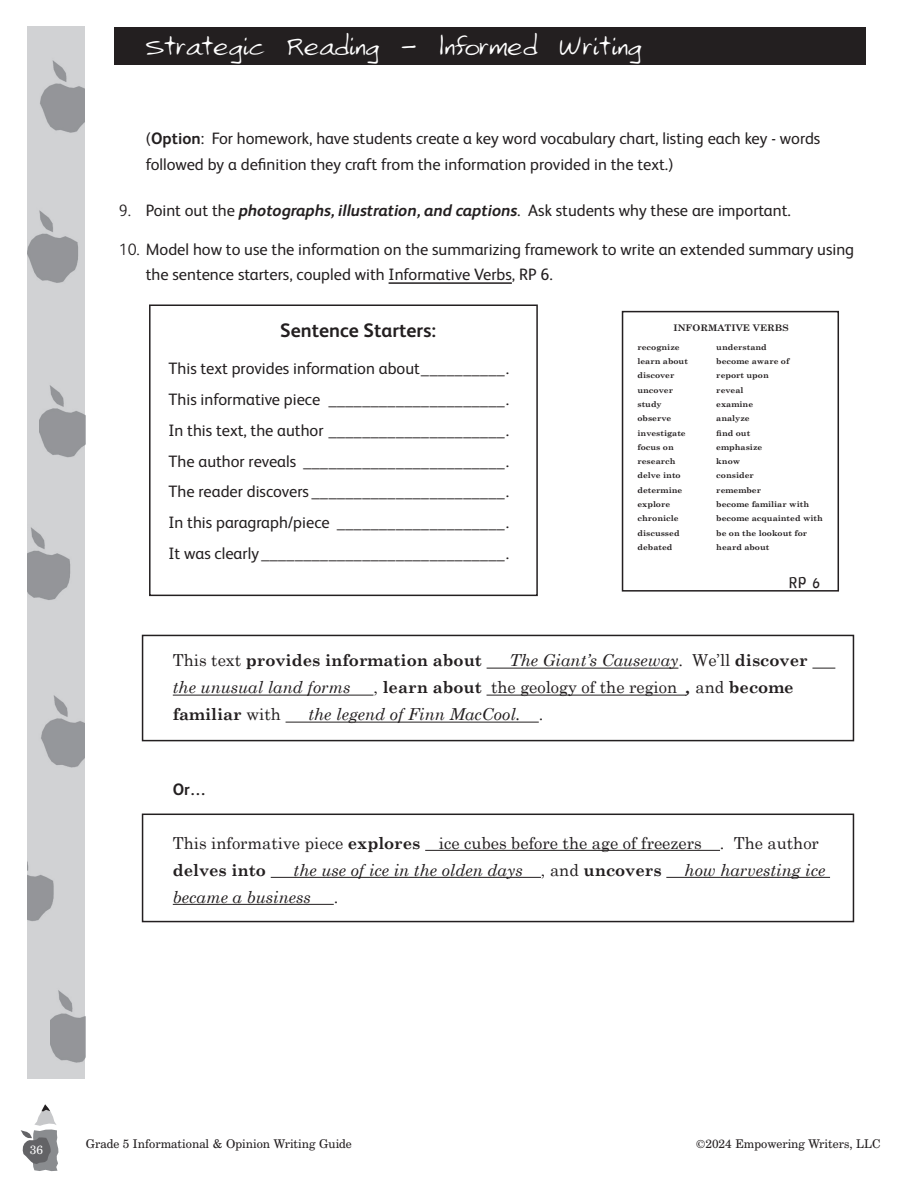
<style>
.page{position:relative;width:918px;height:1188px;background:#fff}
.page>*{position:absolute;margin:0;border:0;box-sizing:border-box;transform-origin:0 0}
.t1{font:25.5px "Larkins Hand";color:#fff}
.t2{font:700 19.5px "FS Albert";color:#231f20}
.t3{font:16.5px/30.8px "FS Albert";color:#231f20}
.t4{font:italic 16.5px "Century Schoolbook";color:#231f20}
.t5{font:16.5px/27px "Century Schoolbook";color:#231f20}
.t6{font:700 16.5px "Century Schoolbook";color:#231f20}
.t7{font:300 16.5px "Jacoby ICG";color:#231f20}
.t8{font:700 16.5px "FS Albert";color:#231f20}
.t9{font:12px "Century Schoolbook BT";color:#231f20}
.t10{font:12px "Century Schoolbook BT";color:#fff}
.t11{font:700 9px "Century Schoolbook";color:#231f20;scale:1.05 1}
.t12{font:700 8.1px "Century Schoolbook";color:#231f20;scale:1.05 1}
.s1{font-weight:700}
.s2{font-weight:300}
.s3{font-weight:700;font-style:italic}
.s4{font-weight:400}
.s5{font-style:normal}
.s6{font-weight:700;font-style:normal}
</style>
<div class="page">
<svg style="left:21px;top:1104px;width:37px;height:67px"></svg>
<div style="left:27px;top:26px;width:57px;height:1053px;background:#d1d2d4"></div>
<img style="left:41px;top:695px;width:43px;height:73px">
<img style="left:27px;top:196px;width:58px;height:89px">
<img style="left:39px;top:371px;width:47px;height:94px">
<img style="left:40px;top:60px;width:44px;height:73px">
<img style="left:50px;top:976px;width:36px;height:92px">
<img style="left:28px;top:835px;width:57px;height:94px">
<img style="left:27px;top:514px;width:58px;height:95px">
<div style="left:114px;top:27px;width:752px;height:38px;background:#231f20"></div>
<hr style="left:389px;top:282px;width:123px;height:2px;background:#231f20">
<div style="left:149px;top:304px;width:389px;height:292px;border:2px solid #231f20"></div>
<div style="left:622px;top:311px;width:217px;height:281px;border:2px solid #231f20"></div>
<hr style="left:487px;top:668px;width:191px;height:1px;background:#231f20">
<svg style="left:812px;top:668px;width:23px;height:1px"></svg>
<hr style="left:173px;top:695px;width:200px;height:1px;background:#231f20">
<hr style="left:487px;top:695px;width:199px;height:1px;background:#231f20">
<hr style="left:286px;top:722px;width:253px;height:1px;background:#231f20">
<hr style="left:425px;top:850px;width:295px;height:1px;background:#231f20">
<hr style="left:271px;top:877px;width:270px;height:1px;background:#231f20">
<hr style="left:666px;top:877px;width:164px;height:1px;background:#231f20">
<hr style="left:173px;top:904px;width:161px;height:1px;background:#231f20">
<div style="left:142px;top:635px;width:712px;height:106px;border:2px solid #231f20"></div>
<div style="left:142px;top:814px;width:712px;height:108px;border:2px solid #231f20"></div>
<h1 class="t1" style="left:144px;top:31px;width:498px">Strategic Reading - Informed Writing</h1>
<p class="t3" style="left:146px;top:125px;width:676px;line-height:25.5px">(<span class="s1">Option</span>: For homework, have students create a key word vocabulary chart, listing each key - words followed by a definition they craft from the information provided in the text.)</p>
<p class="t3" style="left:119px;top:194px;width:674px"><span class="s2">9.</span> Point out the <span class="s3">photographs, illustration, and captions</span>. Ask students why these are important.</p>
<p class="t3" style="left:146px;top:235px;width:710px;line-height:25.5px;text-indent:-27px"><span class="s2">10.</span> Model how to use the information on the summarizing framework to write an extended summary using the sentence starters, coupled with Informative Verbs, RP 6.</p>
<p class="t2" style="left:280px;top:317px;width:157px">Sentence Starters:</p>
<p class="t3" style="left:168px;top:352px;width:342px;text-align:justify">This text provides information about__________.<br>This informative piece _____________________.<br>In this text, the author _____________________.<br>The author reveals ________________________.<br>The reader discovers _______________________.<br>In this paragraph/piece ____________________.<br>It was clearly_____________________________.</p>
<p class="t11" style="left:674px;top:322px;width:111px">INFORMATIVE VERBS</p>
<p class="t12" style="left:637px;top:342px;width:42px">recognize</p>
<p class="t12" style="left:716px;top:342px;width:50px">understand</p>
<p class="t12" style="left:637px;top:356px;width:50px">learn about</p>
<p class="t12" style="left:716px;top:356px;width:71px">become aware of</p>
<p class="t12" style="left:637px;top:370px;width:37px">discover</p>
<p class="t12" style="left:716px;top:370px;width:51px">report upon</p>
<p class="t12" style="left:637px;top:385px;width:35px">uncover</p>
<p class="t12" style="left:716px;top:385px;width:27px">reveal</p>
<p class="t12" style="left:637px;top:399px;width:25px">study</p>
<p class="t12" style="left:716px;top:399px;width:37px">examine</p>
<p class="t12" style="left:637px;top:413px;width:34px">observe</p>
<p class="t12" style="left:716px;top:413px;width:33px">analyze</p>
<p class="t12" style="left:637px;top:428px;width:48px">investigate</p>
<p class="t12" style="left:716px;top:428px;width:34px">find out</p>
<p class="t12" style="left:637px;top:442px;width:36px">focus on</p>
<p class="t12" style="left:716px;top:442px;width:45px">emphasize</p>
<p class="t12" style="left:637px;top:456px;width:38px">research</p>
<p class="t12" style="left:716px;top:456px;width:24px">know</p>
<p class="t12" style="left:637px;top:471px;width:43px">delve into</p>
<p class="t12" style="left:716px;top:471px;width:37px">consider</p>
<p class="t12" style="left:637px;top:485px;width:44px">determine</p>
<p class="t12" style="left:716px;top:485px;width:44px">remember</p>
<p class="t12" style="left:637px;top:499px;width:33px">explore</p>
<p class="t12" style="left:716px;top:499px;width:90px">become familiar with</p>
<p class="t12" style="left:637px;top:514px;width:41px">chronicle</p>
<p class="t12" style="left:716px;top:514px;width:103px">become acquainted with</p>
<p class="t12" style="left:637px;top:528px;width:42px">discussed</p>
<p class="t12" style="left:716px;top:528px;width:88px">be on the lookout for</p>
<p class="t12" style="left:637px;top:542px;width:35px">debated</p>
<p class="t12" style="left:716px;top:542px;width:52px">heard about</p>
<p class="t7" style="left:789px;top:573px;width:33px">RP 6</p>
<p class="t6" style="left:173px;top:651px;width:311px"><span class="s4">This text</span> provides information about</p>
<p class="t4" style="left:510px;top:650px;width:300px">The Giant’s Causeway<span class="s5">. We’ll</span> <span class="s6">discover</span></p>
<p class="t4" style="left:173px;top:677px;width:179px">the unusual land forms</p>
<p class="t5" style="left:373px;top:674px;width:422px">, <span class="s1">learn about</span> the geology of the region <span class="s3">,</span> and <span class="s1">become</span></p>
<p class="t6" style="left:173px;top:705px;width:110px">familiar <span class="s4">with</span></p>
<p class="t4" style="left:308px;top:704px;width:236px">the legend of Finn MacCool. <span class="s5">.</span></p>
<p class="t8" style="left:173px;top:778px;width:35px">Or…</p>
<p class="t5" style="left:173px;top:829px;width:648px">This informative piece <span class="s1">explores</span> ice cubes before the age of freezers . The author <span class="s1">delves into</span></p>
<p class="t4" style="left:294px;top:860px;width:370px">the use of ice in the olden days <span class="s5">, and</span> <span class="s6">uncovers</span></p>
<p class="t4" style="left:685px;top:860px;width:142px">how harvesting ice</p>
<p class="t4" style="left:173px;top:887px;width:140px">became a business</p>
<p class="t5" style="left:334px;top:883px;width:6px">.</p>
<p class="t10" style="left:30px;top:1142px;width:15px">36</p>
<p class="t9" style="left:86px;top:1136px;width:268px">Grade 5 Informational &amp; Opinion Writing Guide</p>
<p class="t9" style="left:696px;top:1136px;width:186px">©2024 Empowering Writers, LLC</p>
</div>
